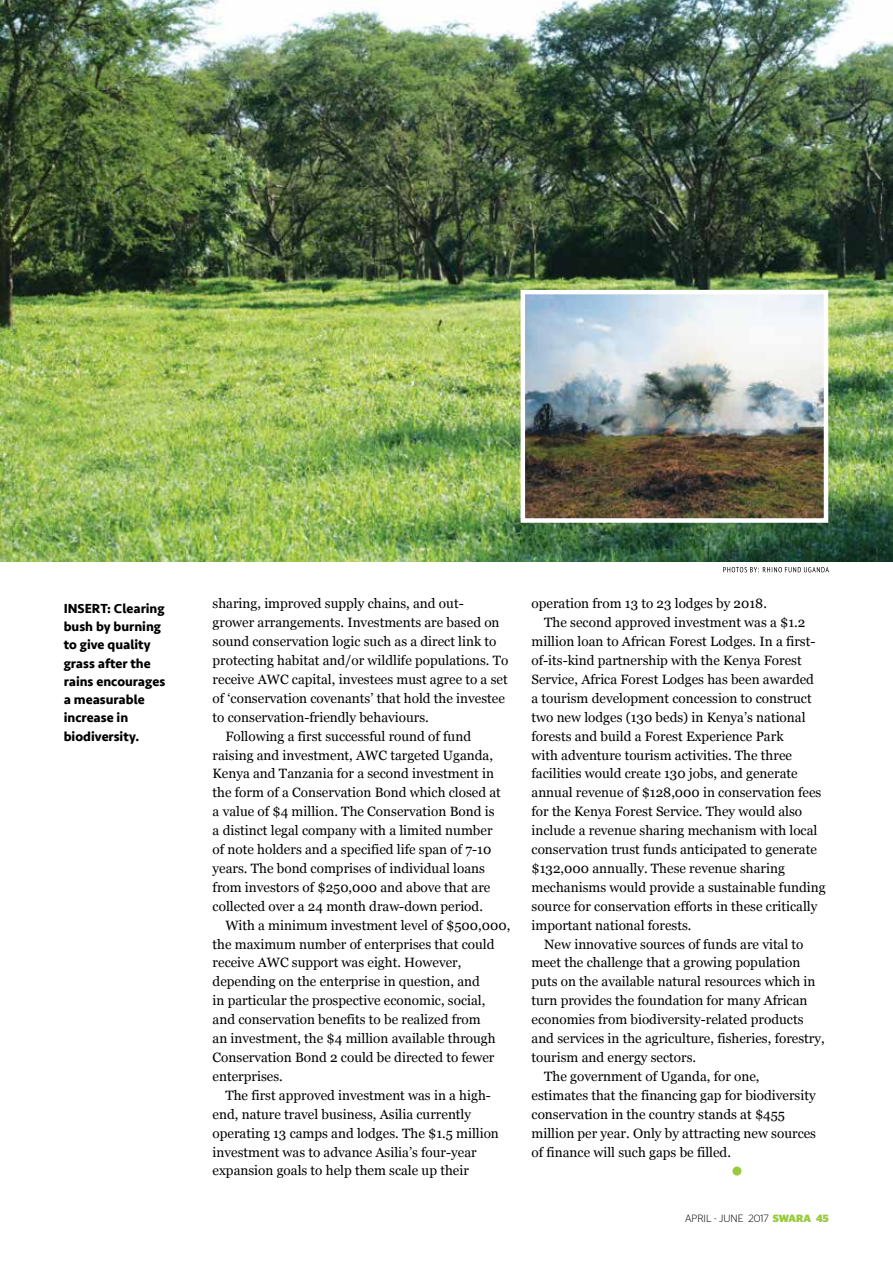
<style>
.page{position:relative;width:893px;height:1263px;background:#fff}
.page>*{position:absolute;margin:0;border:0;box-sizing:border-box;transform-origin:0 0}
.t1{font:13.5px "Georgia";color:#000}
.t2{font:700 13.5px/18.3px "Seravek";color:#000}
.t3{font:300 10.5px "Stag Sans";color:#000}
.s1{font-weight:700;color:#99ca3c}
</style>
<div class="page">
<img style="left:0;top:0;width:893px;height:561px">
<img style="left:526px;top:295px;width:297px;height:223px">
<div style="left:521px;top:290px;width:307px;height:233px;border:4px solid #fff"></div>
<svg style="left:723px;top:567px;width:106px;height:5px"></svg>
<div style="left:732px;top:1166px;width:9px;height:9px;background:#99ca3c;border-radius:50%"></div>
<p class="t2" style="left:64px;top:599px;width:103px">INSERT: Clearing bush by burning to give quality grass after the rains encourages a measurable increase in biodiversity.</p>
<p class="t1" style="left:213px;top:594px;width:253px">sharing, improved supply chains, and out-</p>
<p class="t1" style="left:213px;top:613px;width:288px">grower arrangements. Investments are based on</p>
<p class="t1" style="left:213px;top:632px;width:285px">sound conservation logic such as a direct link to</p>
<p class="t1" style="left:213px;top:650px;width:297px">protecting habitat and/or wildlife populations. To</p>
<p class="t1" style="left:213px;top:669px;width:297px">receive AWC capital, investees must agree to a set</p>
<p class="t1" style="left:213px;top:688px;width:294px">of ‘conservation covenants’ that hold the investee</p>
<p class="t1" style="left:213px;top:707px;width:218px">to conservation-friendly behaviours.</p>
<p class="t1" style="left:225px;top:726px;width:247px">Following a first successful round of fund</p>
<p class="t1" style="left:213px;top:745px;width:282px">raising and investment, AWC targeted Uganda,</p>
<p class="t1" style="left:213px;top:764px;width:283px">Kenya and Tanzania for a second investment in</p>
<p class="t1" style="left:213px;top:783px;width:290px">the form of a Conservation Bond which closed at</p>
<p class="t1" style="left:213px;top:802px;width:283px">a value of $4 million. The Conservation Bond is</p>
<p class="t1" style="left:213px;top:821px;width:281px">a distinct legal company with a limited number</p>
<p class="t1" style="left:213px;top:839px;width:280px">of note holders and a specified life span of 7-10</p>
<p class="t1" style="left:213px;top:858px;width:274px">years. The bond comprises of individual loans</p>
<p class="t1" style="left:213px;top:877px;width:279px">from investors of $250,000 and above that are</p>
<p class="t1" style="left:213px;top:896px;width:272px">collected over a 24 month draw-down period.</p>
<p class="t1" style="left:225px;top:915px;width:286px">With a minimum investment level of $500,000,</p>
<p class="t1" style="left:213px;top:934px;width:283px">the maximum number of enterprises that could</p>
<p class="t1" style="left:213px;top:953px;width:250px">receive AWC support was eight. However,</p>
<p class="t1" style="left:213px;top:972px;width:269px">depending on the enterprise in question, and</p>
<p class="t1" style="left:213px;top:991px;width:274px">in particular the prospective economic, social,</p>
<p class="t1" style="left:213px;top:1010px;width:270px">and conservation benefits to be realized from</p>
<p class="t1" style="left:213px;top:1028px;width:285px">an investment, the $4 million available through</p>
<p class="t1" style="left:213px;top:1047px;width:283px">Conservation Bond 2 could be directed to fewer</p>
<p class="t1" style="left:213px;top:1066px;width:72px">enterprises.</p>
<p class="t1" style="left:225px;top:1085px;width:267px">The first approved investment was in a high-</p>
<p class="t1" style="left:213px;top:1104px;width:260px">end, nature travel business, Asilia currently</p>
<p class="t1" style="left:213px;top:1123px;width:288px">operating 13 camps and lodges. The $1.5 million</p>
<p class="t1" style="left:213px;top:1142px;width:266px">investment was to advance Asilia’s four-year</p>
<p class="t1" style="left:213px;top:1161px;width:258px">expansion goals to help them scale up their</p>
<p class="t1" style="left:531px;top:594px;width:237px">operation from 13 to 23 lodges by 2018.</p>
<p class="t1" style="left:544px;top:613px;width:263px">The second approved investment was a $1.2</p>
<p class="t1" style="left:531px;top:632px;width:285px">million loan to African Forest Lodges. In a first-</p>
<p class="t1" style="left:531px;top:650px;width:272px">of-its-kind partnership with the Kenya Forest</p>
<p class="t1" style="left:531px;top:669px;width:284px">Service, Africa Forest Lodges has been awarded</p>
<p class="t1" style="left:531px;top:688px;width:282px">a tourism development concession to construct</p>
<p class="t1" style="left:531px;top:707px;width:276px">two new lodges (130 beds) in Kenya’s national</p>
<p class="t1" style="left:531px;top:726px;width:254px">forests and build a Forest Experience Park</p>
<p class="t1" style="left:531px;top:745px;width:262px">with adventure tourism activities. The three</p>
<p class="t1" style="left:531px;top:764px;width:268px">facilities would create 130 jobs, and generate</p>
<p class="t1" style="left:531px;top:783px;width:291px">annual revenue of $128,000 in conservation fees</p>
<p class="t1" style="left:531px;top:802px;width:272px">for the Kenya Forest Service. They would also</p>
<p class="t1" style="left:531px;top:821px;width:287px">include a revenue sharing mechanism with local</p>
<p class="t1" style="left:531px;top:839px;width:287px">conservation trust funds anticipated to generate</p>
<p class="t1" style="left:531px;top:858px;width:255px">$132,000 annually. These revenue sharing</p>
<p class="t1" style="left:531px;top:877px;width:296px">mechanisms would provide a sustainable funding</p>
<p class="t1" style="left:531px;top:896px;width:287px">source for conservation efforts in these critically</p>
<p class="t1" style="left:531px;top:915px;width:161px">important national forests.</p>
<p class="t1" style="left:544px;top:934px;width:261px">New innovative sources of funds are vital to</p>
<p class="t1" style="left:531px;top:953px;width:270px">meet the challenge that a growing population</p>
<p class="t1" style="left:531px;top:972px;width:285px">puts on the available natural resources which in</p>
<p class="t1" style="left:531px;top:991px;width:277px">turn provides the foundation for many African</p>
<p class="t1" style="left:531px;top:1010px;width:273px">economies from biodiversity-related products</p>
<p class="t1" style="left:531px;top:1028px;width:295px">and services in the agriculture, fisheries, forestry,</p>
<p class="t1" style="left:531px;top:1047px;width:166px">tourism and energy sectors.</p>
<p class="t1" style="left:544px;top:1066px;width:217px">The government of Uganda, for one,</p>
<p class="t1" style="left:531px;top:1085px;width:286px">estimates that the financing gap for biodiversity</p>
<p class="t1" style="left:531px;top:1104px;width:255px">conservation in the country stands at $455</p>
<p class="t1" style="left:531px;top:1123px;width:286px">million per year. Only by attracting new sources</p>
<p class="t1" style="left:531px;top:1142px;width:201px">of finance will such gaps be filled.</p>
<p class="t3" style="left:685px;top:1212px;width:145px">APRIL - JUNE 2017 <span class="s1">SWARA 45</span></p>
</div>
